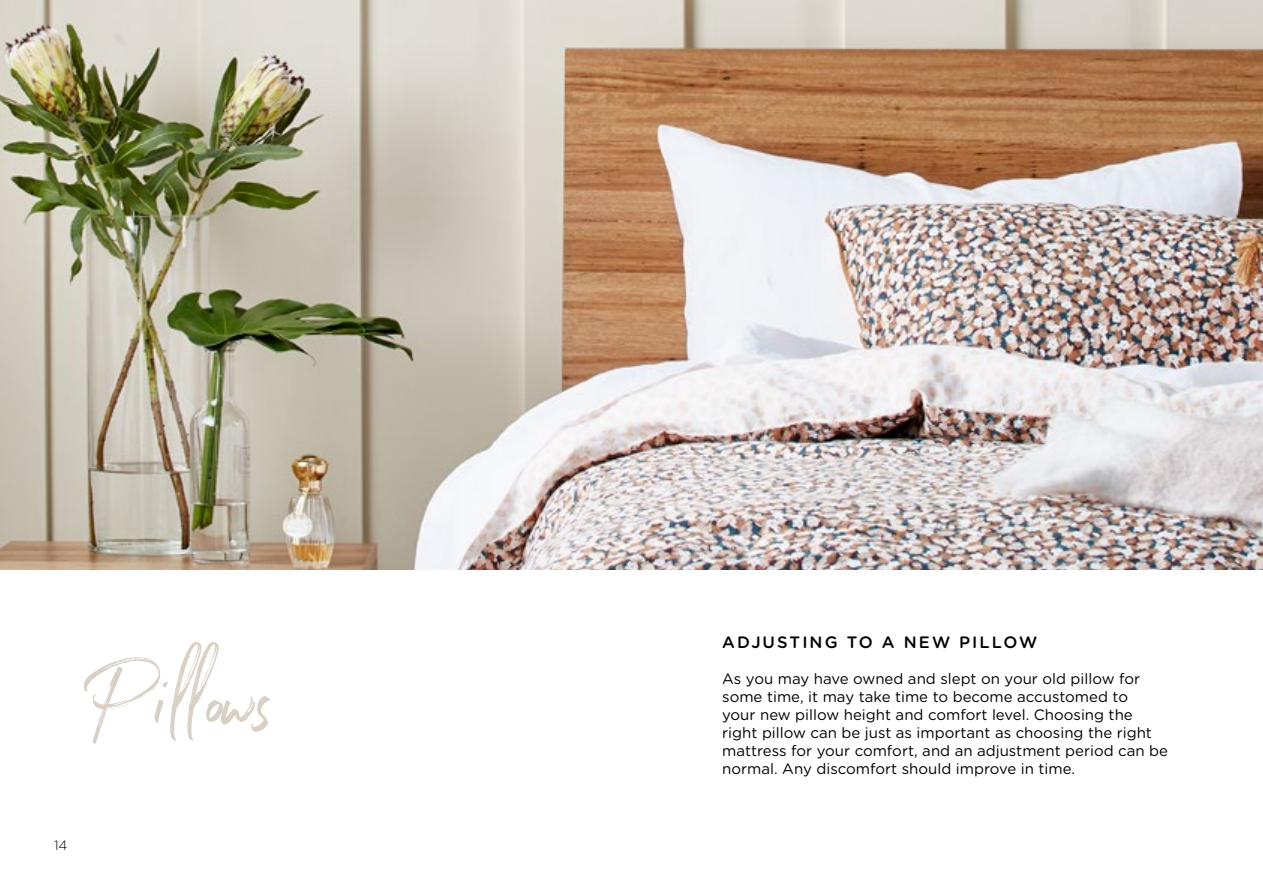
<style>
.page{position:relative;width:1263px;height:893px;background:#fff}
.page>*{position:absolute;margin:0;border:0;box-sizing:border-box;transform-origin:0 0}
.t1{font:105px "Northwell Alt";color:#d8cfc5}
.t2{font:500 16.5px "Gotham Rounded";letter-spacing:.125em;color:#000}
.t3{font:15px/18px "Gotham Rounded";color:#000}
.t4{font:300 13.5px "Gotham Rounded";color:#000}
</style>
<div class="page">
<img style="left:0;top:0;width:1263px;height:569px">
<h1 class="t1" style="left:88px;top:624px;width:189px">Pillows</h1>
<p class="t4" style="left:54px;top:836px;width:15px">14</p>
<p class="t2" style="left:722px;top:630px;width:317px">ADJUSTING TO A NEW PILLOW</p>
<p class="t3" style="left:722px;top:669px;width:447px">As you may have owned and slept on your old pillow for some time, it may take time to become accustomed to<br>your new pillow height and comfort level. Choosing the right pillow can be just as important as choosing the right mattress for your comfort, and an adjustment period can be normal. Any discomfort should improve in time.</p>
</div>
